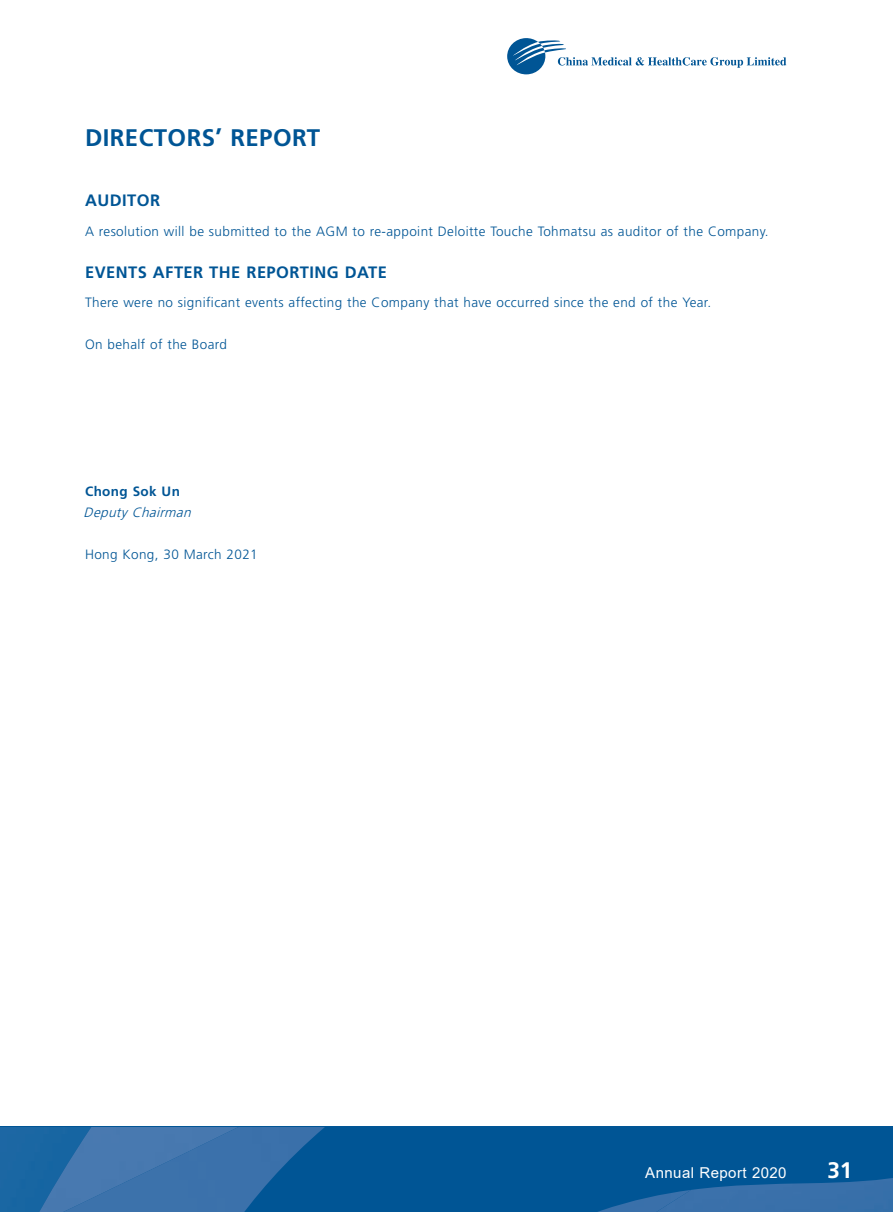
<style>
.page{position:relative;width:893px;height:1212px;background:#fff}
.page>*{position:absolute;margin:0;border:0;box-sizing:border-box;transform-origin:0 0}
.t1{font:700 24px "Frutiger LT Std";letter-spacing:.02em;color:#005595}
.t2{font:700 22.5px "Frutiger LT Std";color:#fff}
.t3{font:700 16.5px "Frutiger LT Std";letter-spacing:.03em;color:#005595}
.t4{font:15px "Arial";letter-spacing:.03em;color:#fff}
.t5{font:300 13.5px "Frutiger LT Std";letter-spacing:.03em;color:#005595}
.t6{font:italic 300 13.5px "Frutiger LT Std";color:#005595}
.t7{font:700 13.5px "Frutiger LT Std";letter-spacing:.03em;color:#005595}
</style>
<div class="page">
<div style="left:0;top:1127px;width:28px;height:85px;background:#1a67a3"></div>
<img style="left:28px;top:1127px;width:297px;height:85px">
<img style="left:31px;top:1127px;width:207px;height:85px">
<div style="left:341px;top:1127px;width:350px;height:85px;background:#005595"></div>
<img style="left:555px;top:1190px;width:68px;height:22px">
<div style="left:691px;top:1127px;width:202px;height:47px;background:#005595"></div>
<img style="left:623px;top:1174px;width:270px;height:38px">
<svg style="left:507px;top:38px;width:279px;height:37px"></svg>
<h1 class="t1" style="left:85px;top:128px;width:237px">DIRECTORS’ REPORT</h1>
<p class="t3" style="left:85px;top:194px;width:77px">AUDITOR</p>
<p class="t5" style="left:85px;top:225px;width:685px">A resolution will be submitted to the AGM to re-appoint Deloitte Touche Tohmatsu as auditor of the Company.</p>
<p class="t3" style="left:85px;top:265px;width:303px">EVENTS AFTER THE REPORTING DATE</p>
<p class="t5" style="left:85px;top:297px;width:628px">There were no significant events affecting the Company that have occurred since the end of the Year.</p>
<p class="t5" style="left:85px;top:339px;width:143px">On behalf of the Board</p>
<p class="t7" style="left:85px;top:486px;width:96px">Chong Sok Un</p>
<p class="t6" style="left:84px;top:507px;width:112px">Deputy Chairman</p>
<p class="t5" style="left:85px;top:549px;width:174px">Hong Kong, 30 March 2021</p>
<p class="t4" style="left:645px;top:1164px;width:143px">Annual Report 2020</p>
<h2 class="t2" style="left:827px;top:1161px;width:27px">31</h2>
</div>
